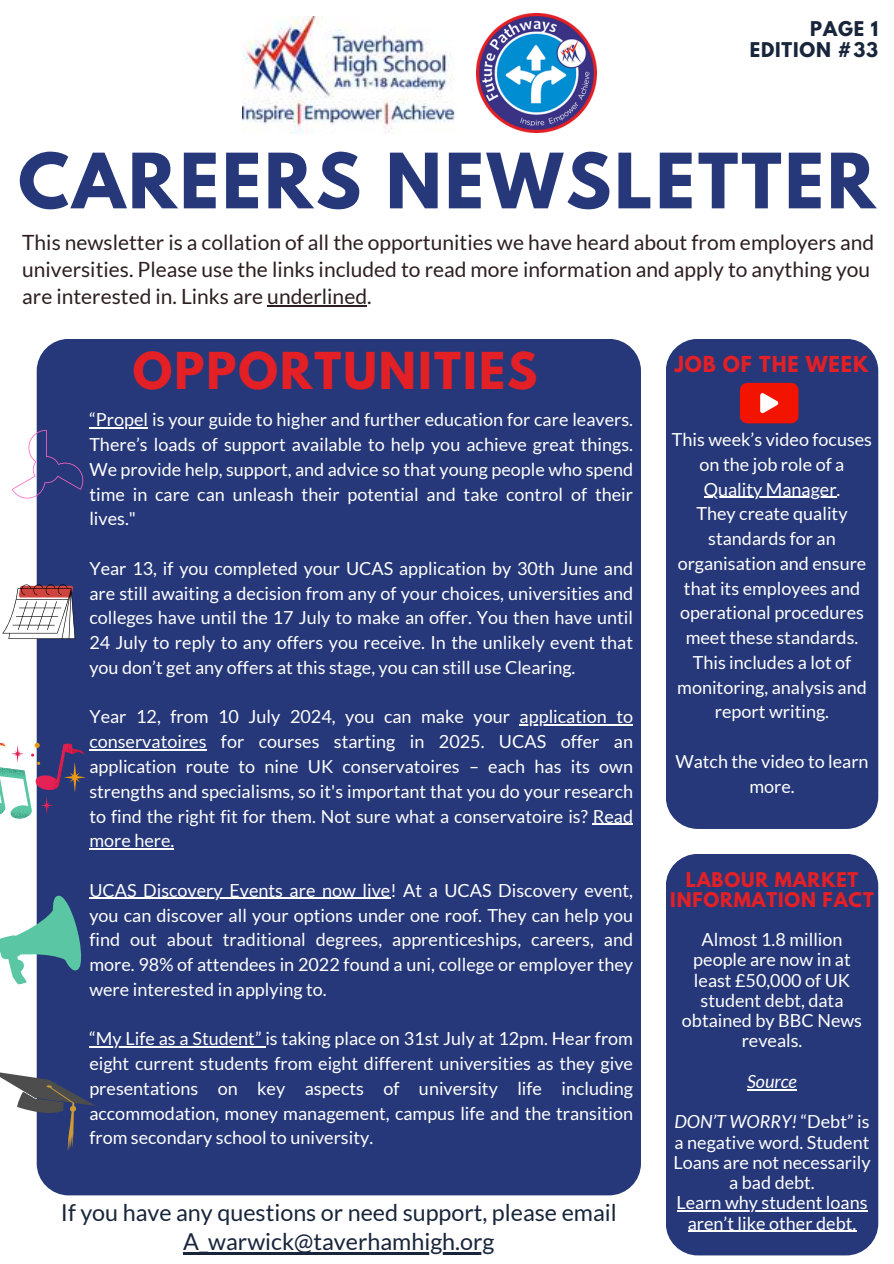
<style>
.page{position:relative;width:894px;height:1264px;background:#fff}
.page>*{position:absolute;margin:0;border:0;box-sizing:border-box;transform-origin:0 0}
.t1{font:700 67.5px "League Spartan";letter-spacing:.045em;color:#263879}
.t2{font:700 45px "League Spartan";letter-spacing:.045em;color:#e22026}
.t3{font:23.25px "Lato";color:#18253b}
.t4{font:21px/27px "Lato";color:#2d1f21}
.t5{font:700 19.5px "League Spartan";letter-spacing:.045em;color:#e22026}
.t6{font:18px/24.8px "Lato";color:#fff;text-align:center}
.t7{font:700 18px/20.2px "League Spartan";letter-spacing:.045em;color:#e22026;text-align:center}
.t8{font:700 18px/20.2px "League Spartan";letter-spacing:.045em;color:#18253b;text-align:right}
.t9{font:italic 18px "Lato";color:#fff}
.s1{font-style:italic}
</style>
<div class="page">
<div style="left:37px;top:339px;width:603px;height:856px;background:#263879;border-radius:32px"></div>
<div style="left:665px;top:339px;width:213px;height:490px;background:#263879;border-radius:32px"></div>
<div style="left:665px;top:853px;width:213px;height:402px;background:#263879;border-radius:32px"></div>
<img style="left:243px;top:16px;width:212px;height:117px">
<img style="left:476px;top:13px;width:120px;height:120px">
<hr style="left:267px;top:305px;width:100px;height:1px;background:#2d1f21">
<hr style="left:183px;top:1251px;width:311px;height:3px;background:#18253b">
<svg style="left:739px;top:383px;width:59px;height:40px;background:#ec2b1c"></svg>
<hr style="left:89px;top:427px;width:59px;height:1px;background:#fff">
<hr style="left:519px;top:724px;width:114px;height:1px;background:#fff">
<hr style="left:89px;top:749px;width:117px;height:1px;background:#fff">
<hr style="left:592px;top:823px;width:41px;height:1px;background:#fff">
<hr style="left:89px;top:848px;width:85px;height:1px;background:#fff">
<hr style="left:89px;top:897px;width:301px;height:2px;background:#fff">
<hr style="left:89px;top:1046px;width:176px;height:1px;background:#fff">
<svg style="left:12px;top:430px;width:72px;height:71px"></svg>
<svg style="left:2px;top:584px;width:73px;height:55px"></svg>
<svg style="left:0;top:721px;width:86px;height:97px"></svg>
<svg style="left:0;top:892px;width:82px;height:95px"></svg>
<svg style="left:0;top:1070px;width:95px;height:80px"></svg>
<hr style="left:703px;top:496px;width:133px;height:2px;background:#fff">
<hr style="left:747px;top:1088px;width:49px;height:2px;background:#fff">
<hr style="left:676px;top:1210px;width:191px;height:1px;background:#fff">
<hr style="left:687px;top:1230px;width:169px;height:1px;background:#fff">
<p class="t8" style="left:749px;top:21px;width:130px">PAGE 1<br>EDITION #33</p>
<p class="t1" style="left:18px;top:148px;width:858px">CAREERS NEWSLETTER</p>
<h3 class="t4" style="left:22px;top:228px;width:853px">This newsletter is a collation of all the opportunities we have heard about from employers and universities. Please use the links included to read more information and apply to anything you are interested in. Links are underlined.</h3>
<p class="t2" style="left:133px;top:348px;width:406px">OPPORTUNITIES</p>
<h1 class="t5" style="left:674px;top:354px;width:195px">JOB OF THE WEEK</h1>
<p class="t6" style="left:89px;top:407px;width:545px;text-align:justify">“Propel is your guide to higher and further education for care leavers.<br>There’s loads of support available to help you achieve great things.<br>We provide help, support, and advice so that young people who spend time in care can unleash their potential and take control of their lives."</p>
<p class="t6" style="left:89px;top:555px;width:545px;text-align:justify">Year 13, if you completed your UCAS application by 30th June and are still awaiting a decision from any of your choices, universities and colleges have until the 17 July to make an offer. You then have until 24 July to reply to any offers you receive. In the unlikely event that you don’t get any offers at this stage, you can still use Clearing.</p>
<p class="t6" style="left:89px;top:704px;width:422px">Year 12, from 10 July 2024, you can make your</p>
<p class="t6" style="left:89px;top:704px;width:545px;text-align:justify;text-indent:430px">application to conservatoires for courses starting in 2025. UCAS offer an application route to nine UK conservatoires – each has its own strengths and specialisms, so it's important that you do your research to find the right fit for them. Not sure what a conservatoire is? Read more here.</p>
<p class="t6" style="left:89px;top:877px;width:545px;text-align:justify">UCAS Discovery Events are now live! At a UCAS Discovery event, you can discover all your options under one roof. They can help you find out about traditional degrees, apprenticeships, careers, and more. 98% of attendees in 2022 found a uni, college or employer they were interested in applying to.</p>
<h2 class="t6" style="left:89px;top:1026px;width:545px;text-align:justify">“My Life as a Student” is taking place on 31st July at 12pm. Hear from eight current students from eight different universities as they give presentations on key aspects of university life including accommodation, money management, campus life and the transition from secondary school to university.</h2>
<p class="t3" style="left:61px;top:1197px;width:557px">If you have any questions or need support, please email</p>
<p class="t3" style="left:183px;top:1226px;width:312px">A_warwick@taverhamhigh.org</p>
<h4 class="t6" style="left:671px;top:426px;width:202px">This week’s video focuses on the job role of a</h4>
<p class="t6" style="left:696px;top:476px;width:152px">Quality Manager.<br>They create quality standards for an</p>
<p class="t6" style="left:677px;top:550px;width:191px">organisation and ensure that its employees and operational procedures meet these standards.<br>This includes a lot of monitoring, analysis and report writing.</p>
<p class="t6" style="left:675px;top:748px;width:195px">Watch the video to learn</p>
<p class="t6" style="left:749px;top:773px;width:47px">more.</p>
<p class="t7" style="left:670px;top:871px;width:205px">LABOUR MARKET<br>INFORMATION FACT</p>
<p class="t6" style="left:681px;top:928px;width:181px;line-height:20.2px">Almost 1.8 million people are now in at least £50,000 of UK student debt, data obtained by BBC News reveals.</p>
<p class="t9" style="left:747px;top:1070px;width:51px">Source</p>
<p class="t6" style="left:673px;top:1111px;width:198px;line-height:20.2px"><span class="s1">DON’T WORRY!</span> “Debt” is a negative word. Student<br>Loans are not necessarily a bad debt.</p>
<p class="t6" style="left:676px;top:1192px;width:192px;line-height:20.2px">Learn why student loans aren’t like other debt.</p>
</div>
